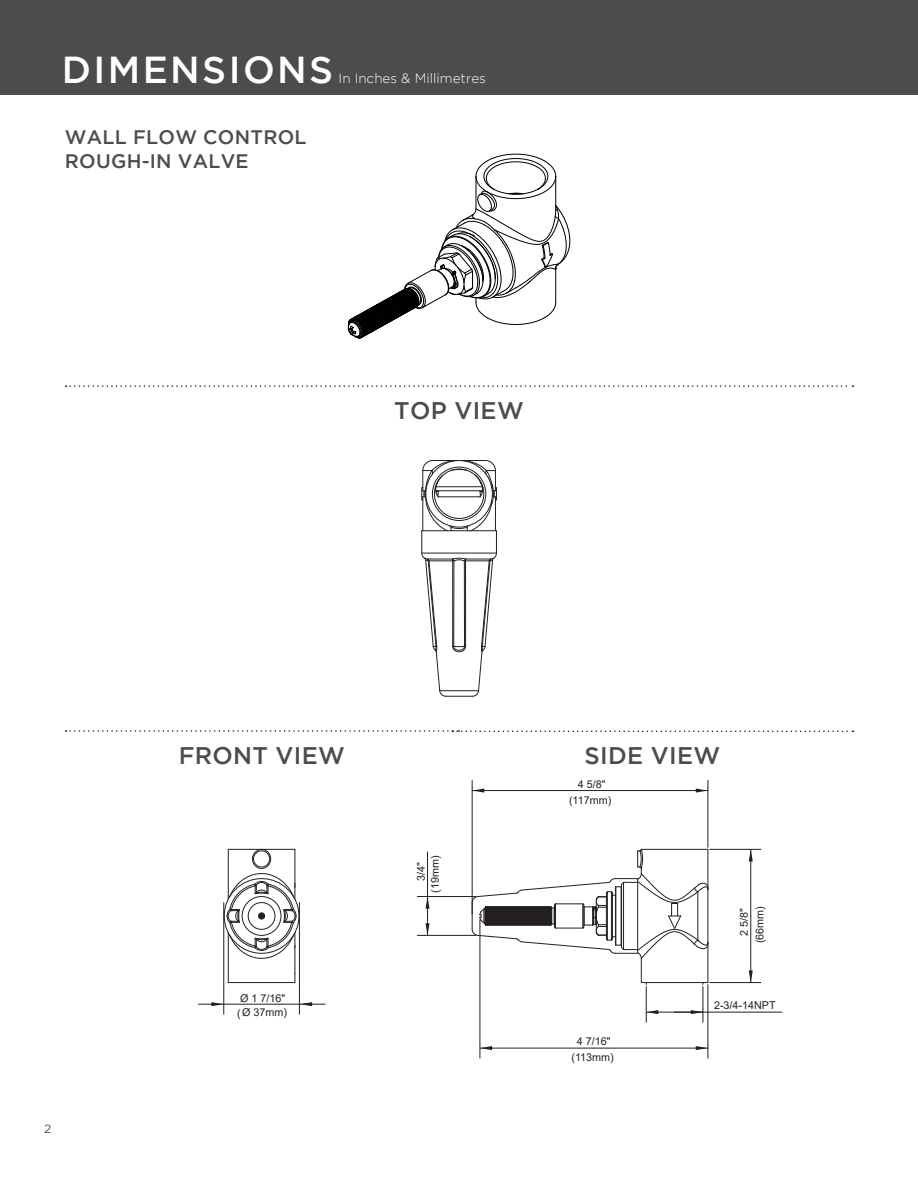
<style>
.page{position:relative;width:918px;height:1188px;background:#fff}
.page>*{position:absolute;margin:0;border:0;box-sizing:border-box;transform-origin:0 0}
.t1{font:500 37.5px "Gotham";letter-spacing:.065em;color:#fff}
.SS-VIEW{font:500 24px "Gotham";letter-spacing:.015em;color:#4b4c4d}
.SS-品名{font:500 19.5px/23.4px "Gotham";letter-spacing:.015em;color:#4b4c4d}
.t2{font:300 13.5px "Gotham";color:#fff}
.t3{font:12px "Gotham";color:#4b4c4d}
.t4{font:10.8px/15.5px "Arial";color:#231f20;text-align:center}
</style>
<div class="page">
<div style="left:0;top:0;width:918px;height:94px;background:#4b4c4d"></div>
<svg style="left:66px;top:385px;width:787px;height:2px"></svg>
<svg style="left:66px;top:730px;width:787px;height:2px"></svg>
<svg style="left:348px;top:154px;width:222px;height:185px"></svg>
<hr style="left:710px;top:849px;width:38px;height:1px;background:#231f20">
<hr style="left:710px;top:982px;width:38px;height:1px;background:#231f20">
<hr style="left:750px;top:849px;width:1px;height:67px;background:#231f20">
<hr style="left:750px;top:916px;width:1px;height:67px;background:#231f20">
<svg style="left:748px;top:849px;width:13px;height:12px"></svg>
<svg style="left:748px;top:970px;width:13px;height:13px"></svg>
<hr style="left:675px;top:1012px;width:107px;height:1px;background:#231f20">
<hr style="left:223px;top:903px;width:1px;height:87px;background:#231f20">
<hr style="left:299px;top:903px;width:1px;height:87px;background:#231f20">
<hr style="left:198px;top:1004px;width:127px;height:1px;background:#231f20">
<svg style="left:211px;top:990px;width:13px;height:24px"></svg>
<svg style="left:299px;top:990px;width:13px;height:24px"></svg>
<hr style="left:472px;top:788px;width:1px;height:126px;background:#231f20">
<hr style="left:708px;top:788px;width:1px;height:59px;background:#231f20">
<hr style="left:472px;top:790px;width:118px;height:1px;background:#231f20">
<hr style="left:590px;top:790px;width:118px;height:1px;background:#231f20">
<svg style="left:472px;top:780px;width:12px;height:13px"></svg>
<svg style="left:696px;top:780px;width:13px;height:13px"></svg>
<hr style="left:708px;top:985px;width:1px;height:60px;background:#231f20">
<hr style="left:480px;top:920px;width:1px;height:125px;background:#231f20">
<hr style="left:594px;top:1048px;width:114px;height:1px;background:#231f20">
<hr style="left:480px;top:1048px;width:114px;height:1px;background:#231f20">
<svg style="left:696px;top:1045px;width:13px;height:13px"></svg>
<svg style="left:480px;top:1045px;width:12px;height:13px"></svg>
<hr style="left:425px;top:896px;width:51px;height:1px;background:#231f20">
<hr style="left:425px;top:935px;width:51px;height:1px;background:#231f20">
<hr style="left:427px;top:852px;width:1px;height:64px;background:#231f20">
<svg style="left:417px;top:896px;width:13px;height:40px"></svg>
<hr style="left:228px;top:933px;width:1px;height:50px;background:#231f20">
<hr style="left:295px;top:945px;width:1px;height:38px;background:#231f20">
<hr style="left:228px;top:982px;width:67px;height:1px;background:#231f20">
<svg style="left:227px;top:849px;width:70px;height:110px"></svg>
<svg style="left:472px;top:849px;width:237px;height:173px"></svg>
<svg style="left:421px;top:460px;width:76px;height:237px"></svg>
<hr style="left:495px;top:500px;width:1px;height:31px;background:#231f20">
<div style="left:426px;top:460px;width:67px;height:67px;border:1px solid #231f20;border-radius:50%"></div>
<h1 class="t1" style="left:62px;top:48px;width:273px">DIMENSIONS</h1>
<p class="t2" style="left:339px;top:71px;width:149px">In Inches &amp; Millimetres</p>
<p class="SS-品名" style="left:65px;top:125px;width:243px">WALL FLOW CONTROL<br>ROUGH-IN VALVE</p>
<h2 class="SS-VIEW" style="left:394px;top:397px;width:131px">TOP VIEW</h2>
<p class="t3" style="left:44px;top:1122px;width:9px">2</p>
<p class="SS-VIEW" style="left:179px;top:742px;width:168px">FRONT VIEW</p>
<p class="SS-VIEW" style="left:585px;top:742px;width:137px">SIDE VIEW</p>
<p class="t4" style="left:237px;top:991px;width:52px;line-height:14px;text-align:left">Ø 1 7/16" (Ø 37mm)</p>
<p class="t4" style="left:414px;top:893px;width:39px;line-height:14.2px;rotate:-90deg">3/4" (19mm)</p>
<p class="t4" style="left:569px;top:776px;width:44px;line-height:16px">4 5/8" (117mm)</p>
<p class="t4" style="left:571px;top:1034px;width:44px">4 7/16" (113mm)</p>
<p class="t4" style="left:736px;top:943px;width:39px;rotate:-90deg">2 5/8" (66mm)</p>
<p class="t4" style="left:714px;top:998px;width:63px">2-3/4-14NPT</p>
</div>
